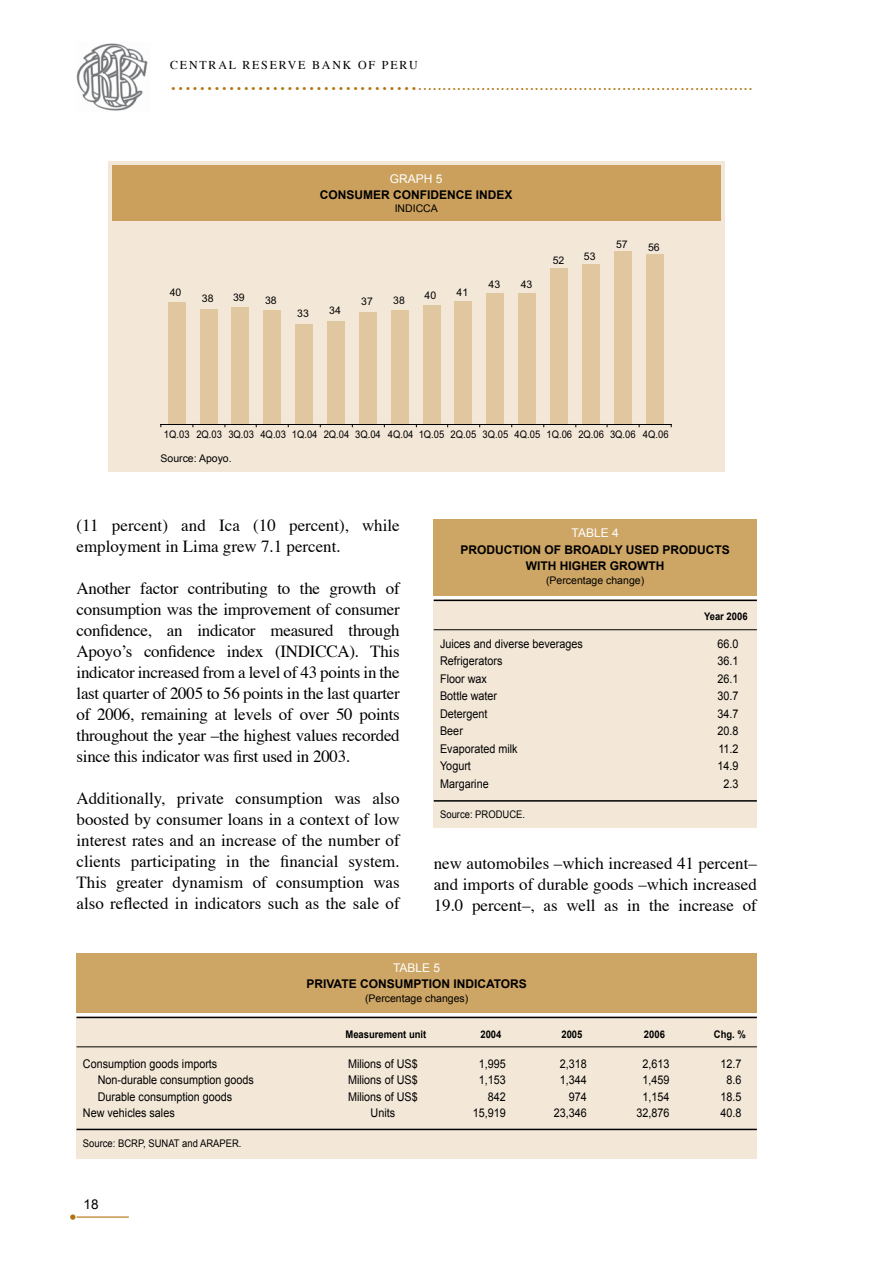
<style>
.page{position:relative;width:893px;height:1263px;background:#fff}
.page>*{position:absolute;margin:0;border:0;box-sizing:border-box;transform-origin:0 0}
.t1{font:18px "Times";color:#b2730e}
.t2{font:16.95px/21px "Times";color:#000;text-align:justify}
.t3{font:13.5px "Arial";color:#000}
.t4{font:12px "Arial";color:#000;scale:.9 1}
.t5{font:700 12px/16.5px "Arial";color:#000;text-align:center}
.t6{font:12px "Times";letter-spacing:.15em;color:#000}
.t7{font:12px "Arial";color:#fff}
.t8{font:10.5px "Arial";color:#000;scale:.9 1}
.t9{font:10.5px "Arial";color:#000}
.t10{font:700 10.5px "Arial";color:#000;scale:.9 1}
.s1{font-size:27px}
</style>
<div class="page">
<hr style="left:77px;top:1216px;width:52px;height:1px;background:#b2730e">
<svg style="left:70px;top:1214px;width:5px;height:6px"></svg>
<img style="left:77px;top:43px;width:71px;height:68px">
<div style="left:108px;top:162px;width:616px;height:310px;background:#f3e8d8"></div>
<div style="left:112px;top:166px;width:608px;height:55px;background:#cba05c"></div>
<div style="left:168px;top:302px;width:17px;height:122px;background:#e0c79f"></div>
<div style="left:200px;top:309px;width:17px;height:115px;background:#e0c79f"></div>
<div style="left:232px;top:307px;width:17px;height:117px;background:#e0c79f"></div>
<div style="left:263px;top:310px;width:18px;height:114px;background:#e0c79f"></div>
<div style="left:295px;top:324px;width:18px;height:100px;background:#e0c79f"></div>
<div style="left:327px;top:321px;width:18px;height:103px;background:#e0c79f"></div>
<div style="left:359px;top:312px;width:18px;height:112px;background:#e0c79f"></div>
<div style="left:391px;top:310px;width:18px;height:114px;background:#e0c79f"></div>
<div style="left:423px;top:305px;width:17px;height:119px;background:#e0c79f"></div>
<div style="left:454px;top:301px;width:18px;height:123px;background:#e0c79f"></div>
<div style="left:486px;top:293px;width:18px;height:131px;background:#e0c79f"></div>
<div style="left:518px;top:293px;width:18px;height:131px;background:#e0c79f"></div>
<div style="left:550px;top:268px;width:18px;height:156px;background:#e0c79f"></div>
<div style="left:582px;top:264px;width:18px;height:160px;background:#e0c79f"></div>
<div style="left:614px;top:251px;width:18px;height:173px;background:#e0c79f"></div>
<div style="left:646px;top:254px;width:18px;height:170px;background:#e0c79f"></div>
<hr style="left:161px;top:424px;width:510px;height:1px;background:#000">
<div style="left:434px;top:600px;width:323px;height:228px;background:#f3e8d8"></div>
<hr style="left:434px;top:600px;width:323px;height:1px;background:#000">
<hr style="left:434px;top:629px;width:323px;height:1px;background:#000">
<div style="left:434px;top:519px;width:323px;height:76px;background:#cda564"></div>
<hr style="left:434px;top:800px;width:323px;height:2px;background:#000">
<div style="left:77px;top:1017px;width:680px;height:142px;background:#f3e8d8"></div>
<hr style="left:77px;top:1017px;width:680px;height:1px;background:#000">
<hr style="left:77px;top:1046px;width:680px;height:1px;background:#000">
<div style="left:77px;top:953px;width:680px;height:59px;background:#cda564"></div>
<hr style="left:77px;top:1129px;width:680px;height:1px;background:#000">
<p class="t6" style="left:170px;top:53px;width:249px">CENTRAL RESERVE BANK OF PERU</p>
<p class="t1" style="left:170px;top:67px;width:584px"><span class="s1">..................................</span>.....................................................................</p>
<p class="t9" style="left:170px;top:287px;width:13px">40</p>
<p class="t7" style="left:390px;top:172px;width:53px">Graph 5</p>
<p class="t5" style="left:320px;top:187px;width:194px">CONSUMER CONFIDENCE INDEX</p>
<p class="t9" style="left:395px;top:202px;width:45px">INDICCA</p>
<p class="t9" style="left:202px;top:293px;width:13px">38</p>
<p class="t9" style="left:233px;top:291px;width:13px">39</p>
<p class="t9" style="left:265px;top:294px;width:13px">38</p>
<p class="t9" style="left:297px;top:307px;width:13px">33</p>
<p class="t9" style="left:329px;top:304px;width:13px">34</p>
<p class="t9" style="left:361px;top:296px;width:13px">37</p>
<p class="t9" style="left:393px;top:294px;width:13px">38</p>
<p class="t9" style="left:425px;top:289px;width:13px">40</p>
<p class="t9" style="left:457px;top:286px;width:13px">41</p>
<p class="t9" style="left:489px;top:278px;width:13px">43</p>
<p class="t9" style="left:521px;top:278px;width:13px">43</p>
<p class="t9" style="left:553px;top:254px;width:13px">52</p>
<p class="t9" style="left:584px;top:251px;width:13px">53</p>
<p class="t9" style="left:616px;top:239px;width:13px">57</p>
<p class="t9" style="left:648px;top:242px;width:13px">56</p>
<p class="t8" style="left:164px;top:429px;width:562px">1Q.03 2Q.03 3Q.03 4Q.03 1Q.04 2Q.04 3Q.04 4Q.04 1Q.05 2Q.05 3Q.05 4Q.05 1Q.06 2Q.06 3Q.06 4Q.06</p>
<p class="t9" style="left:160px;top:453px;width:73px">Source: Apoyo.</p>
<p class="t2" style="left:77px;top:513px;width:325px">(11 percent) and Ica (10 percent), while employment in Lima grew 7.1 percent.</p>
<p class="t2" style="left:77px;top:576px;width:325px">Another factor contributing to the growth of consumption was the improvement of consumer confidence, an indicator measured through Apoyo’s confidence index (INDICCA). This indicator increased from a level of 43 points in the last quarter of 2005 to 56 points in the last quarter of 2006, remaining at levels of over 50 points throughout the year –the highest values recorded since this indicator was first used in 2003.</p>
<p class="t2" style="left:77px;top:786px;width:325px">Additionally, private consumption was also boosted by consumer loans in a context of low interest rates and an increase of the number of clients participating in the financial system.<br>This greater dynamism of consumption was also reflected in indicators such as the sale of</p>
<p class="t7" style="left:572px;top:526px;width:23px">Table</p>
<p class="t7" style="left:612px;top:526px;width:8px">4</p>
<p class="t5" style="left:460px;top:541px;width:271px">PRODUCTION OF BROADLY USED PRODUCTS<br>WITH HIGHER GROWTH</p>
<p class="t9" style="left:546px;top:574px;width:100px">(Percentage change)</p>
<p class="t10" style="left:704px;top:610px;width:50px">Year 2006</p>
<p class="t4" style="left:440px;top:637px;width:160px">Juices and diverse beverages</p>
<p class="t4" style="left:718px;top:637px;width:25px">66.0</p>
<p class="t4" style="left:440px;top:654px;width:71px">Refrigerators</p>
<p class="t4" style="left:718px;top:654px;width:25px">36.1</p>
<p class="t4" style="left:440px;top:672px;width:54px">Floor wax</p>
<p class="t4" style="left:718px;top:672px;width:25px">26.1</p>
<p class="t4" style="left:440px;top:689px;width:65px">Bottle water</p>
<p class="t4" style="left:718px;top:689px;width:24px">30.7</p>
<p class="t4" style="left:440px;top:707px;width:54px">Detergent</p>
<p class="t4" style="left:718px;top:707px;width:24px">34.7</p>
<p class="t4" style="left:440px;top:724px;width:27px">Beer</p>
<p class="t4" style="left:718px;top:724px;width:25px">20.8</p>
<p class="t4" style="left:440px;top:742px;width:88px">Evaporated milk</p>
<p class="t4" style="left:718px;top:742px;width:24px">11.2</p>
<p class="t4" style="left:440px;top:759px;width:36px">Yogurt</p>
<p class="t4" style="left:718px;top:759px;width:24px">14.9</p>
<p class="t4" style="left:440px;top:777px;width:56px">Margarine</p>
<p class="t4" style="left:724px;top:777px;width:18px">2.3</p>
<p class="t8" style="left:440px;top:808px;width:96px">Source: PRODUCE.</p>
<p class="t2" style="left:434px;top:851px;width:325px">new automobiles –which increased 41 percent– and imports of durable goods –which increased 19.0 percent–, as well as in the increase of</p>
<p class="t7" style="left:393px;top:960px;width:23px">Table</p>
<p class="t7" style="left:434px;top:960px;width:7px">5</p>
<p class="t5" style="left:306px;top:975px;width:222px">PRIVATE CONSUMPTION INDICATORS</p>
<p class="t9" style="left:365px;top:992px;width:105px">(Percentage changes)</p>
<p class="t10" style="left:345px;top:1028px;width:91px">Measurement unit</p>
<p class="t10" style="left:480px;top:1028px;width:25px">2004</p>
<p class="t10" style="left:561px;top:1028px;width:25px">2005</p>
<p class="t10" style="left:644px;top:1028px;width:25px">2006</p>
<p class="t10" style="left:714px;top:1028px;width:37px">Chg. %</p>
<p class="t4" style="left:83px;top:1056px;width:151px">Consumption goods imports</p>
<p class="t4" style="left:348px;top:1056px;width:79px">Milions of US$</p>
<p class="t4" style="left:479px;top:1056px;width:16px">1,995</p>
<p class="t4" style="left:560px;top:1056px;width:32px">2,318</p>
<p class="t4" style="left:642px;top:1056px;width:32px">2,613</p>
<p class="t4" style="left:720px;top:1056px;width:24px">12.7</p>
<p class="t4" style="left:98px;top:1073px;width:175px">Non-durable consumption goods</p>
<p class="t4" style="left:348px;top:1073px;width:79px">Milions of US$</p>
<p class="t4" style="left:479px;top:1073px;width:32px">1,153</p>
<p class="t4" style="left:560px;top:1073px;width:32px">1,344</p>
<p class="t4" style="left:642px;top:1073px;width:22px">1,459</p>
<p class="t4" style="left:726px;top:1073px;width:18px">8.6</p>
<p class="t4" style="left:98px;top:1089px;width:151px">Durable consumption goods</p>
<p class="t4" style="left:348px;top:1089px;width:79px">Milions of US$</p>
<p class="t4" style="left:488px;top:1089px;width:22px">842</p>
<p class="t4" style="left:569px;top:1089px;width:22px">97 4</p>
<p class="t4" style="left:642px;top:1089px;width:32px">1,154</p>
<p class="t4" style="left:720px;top:1089px;width:24px">18.5</p>
<p class="t4" style="left:83px;top:1106px;width:104px">New vehicles sales</p>
<p class="t4" style="left:371px;top:1106px;width:29px">Units</p>
<p class="t4" style="left:473px;top:1106px;width:35px">15,919</p>
<p class="t4" style="left:554px;top:1106px;width:38px">23,346</p>
<p class="t4" style="left:636px;top:1106px;width:38px">32,876</p>
<p class="t4" style="left:720px;top:1106px;width:25px">40.8</p>
<p class="t8" style="left:83px;top:1137px;width:139px">Source: BCRP, SUNAT and ARAP</p>
<p class="t8" style="left:226px;top:1137px;width:19px">ER.</p>
<p class="t3" style="left:84px;top:1197px;width:17px">18</p>
</div>
